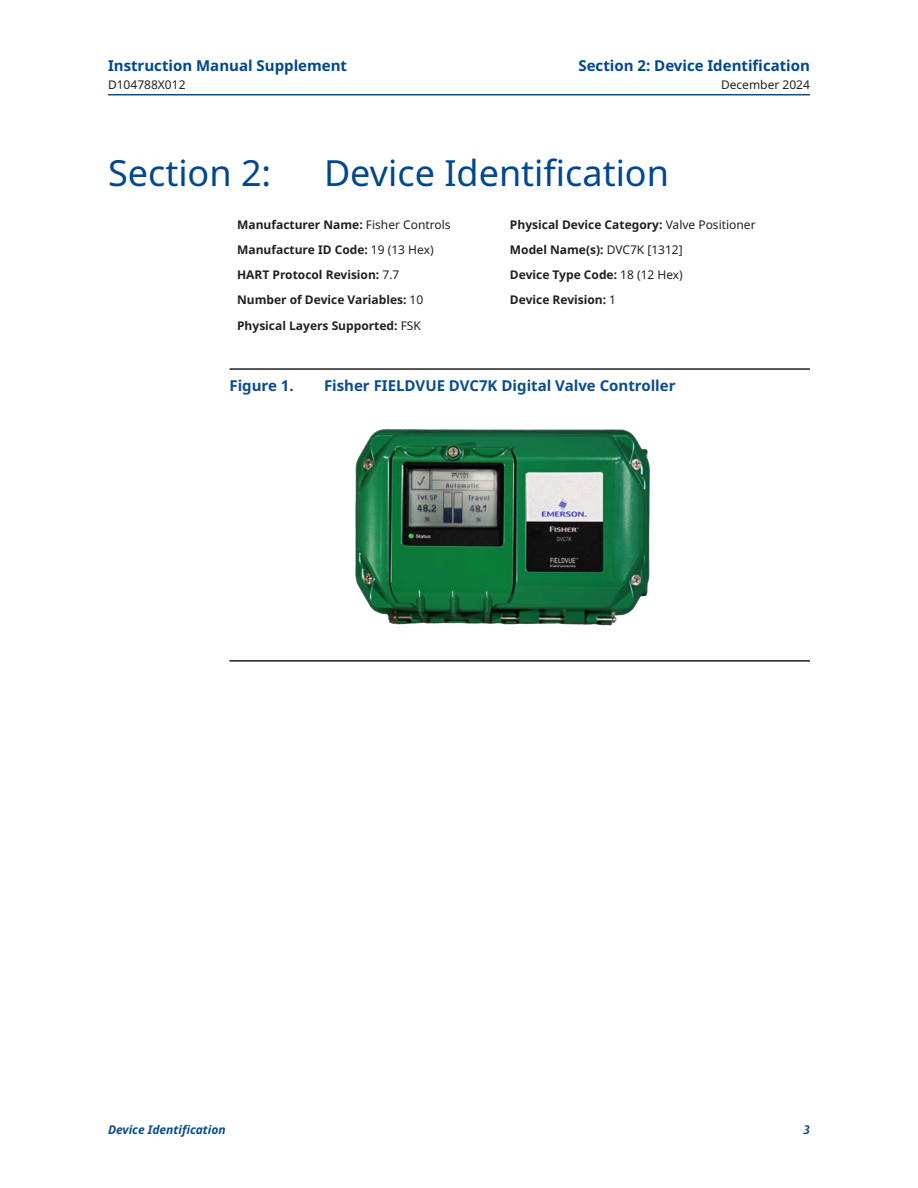
<style>
.page{position:relative;width:918px;height:1188px;background:#fff}
.page>*{position:absolute;margin:0;border:0;box-sizing:border-box;transform-origin:0 0}
.t1{font:36px "Noto Sans";color:#01478d}
.t2{font:700 15px "Noto Sans";color:#01478d}
._03_Figure_title{font:700 15px "Noto Sans";color:#0b4c8c}
._05_Tabel_Cell_body{font:700 12px "Noto Sans";color:#231f20}
.t3{font:12px "Noto Sans";color:#231f20}
.t4{font:italic 700 12px "Noto Sans";color:#0b4c8c}
.t5{font:italic 700 12px "DTL Argo T";color:#0b4c8c}
.s1{font-weight:400}
</style>
<div class="page">
<hr style="left:108px;top:94px;width:702px;height:1px;background:#0b4c8c">
<hr style="left:230px;top:368px;width:580px;height:2px;background:#231f20">
<hr style="left:230px;top:660px;width:580px;height:2px;background:#231f20">
<img style="left:355px;top:429px;width:295px;height:197px">
<p class="t2" style="left:108px;top:57px;width:241px">Instruction Manual Supplement</p>
<p class="t3" style="left:108px;top:77px;width:79px">D104788X012</p>
<p class="t2" style="left:579px;top:57px;width:233px">Section 2: Device Identification</p>
<p class="t3" style="left:721px;top:77px;width:90px">December 2024</p>
<p class="t1" style="left:108px;top:152px;width:165px">Section 2:</p>
<p class="t1" style="left:324px;top:152px;width:347px">Device Identification</p>
<p class="_05_Tabel_Cell_body" style="left:237px;top:218px;width:215px">Manufacturer Name: <span class="s1">Fisher Controls</span></p>
<p class="_05_Tabel_Cell_body" style="left:510px;top:218px;width:247px">Physical Device Category: <span class="s1">Valve Positioner</span></p>
<p class="_05_Tabel_Cell_body" style="left:237px;top:243px;width:198px">Manufacture ID Code: <span class="s1">19 (13 Hex)</span></p>
<p class="_05_Tabel_Cell_body" style="left:510px;top:243px;width:174px">Model Name(s): <span class="s1">DVC7K [1312]</span></p>
<p class="_05_Tabel_Cell_body" style="left:237px;top:268px;width:164px">HART Protocol Revision: <span class="s1">7.7</span></p>
<p class="_05_Tabel_Cell_body" style="left:510px;top:268px;width:174px">Device Type Code: <span class="s1">18 (12 Hex)</span></p>
<p class="_05_Tabel_Cell_body" style="left:237px;top:293px;width:188px">Number of Device Variables: <span class="s1">10</span></p>
<p class="_05_Tabel_Cell_body" style="left:510px;top:293px;width:108px">Device Revision: <span class="s1">1</span></p>
<p class="_05_Tabel_Cell_body" style="left:237px;top:318px;width:185px">Physical Layers Supported: <span class="s1">FSK</span></p>
<p class="_03_Figure_title" style="left:230px;top:377px;width:66px">Figure 1.</p>
<p class="_03_Figure_title" style="left:324px;top:377px;width:353px">Fisher FIELDVUE DVC7K Digital Valve Controller</p>
<p class="t4" style="left:108px;top:1121px;width:119px">Device Identification</p>
<p class="t5" style="left:804px;top:1123px;width:8px">3</p>
</div>
